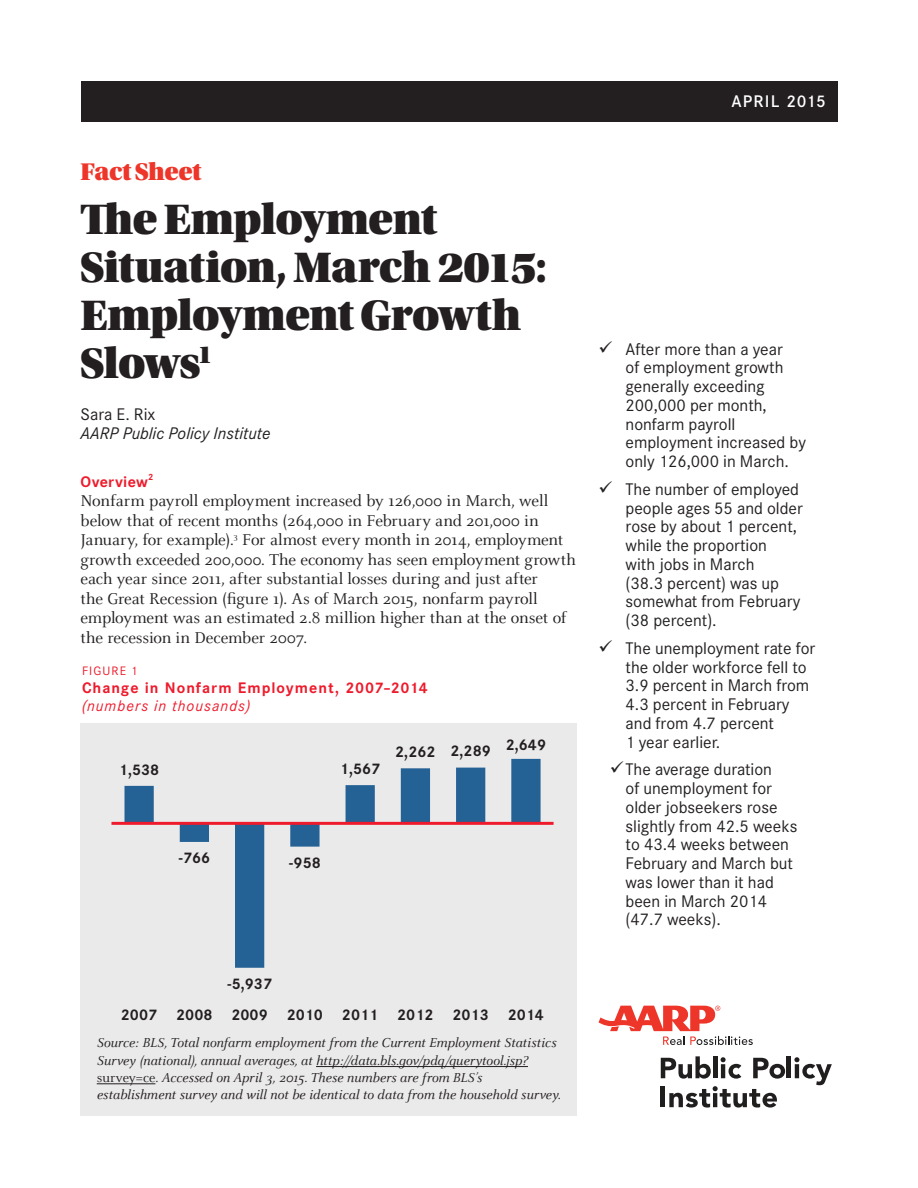
<style>
.page{position:relative;width:918px;height:1188px;background:#fff}
.page>*{position:absolute;margin:0;border:0;box-sizing:border-box;transform-origin:0 0}
.t1{font:45px/48px "Utopia Std Black Headline";letter-spacing:-.02em;color:#231f20}
.PaperType{font:25.5px "Utopia Std Black Headline";letter-spacing:-.015em;color:#ee3529}
.t2{font:17.25px/19.5px "Celeste Pro";letter-spacing:-.01em;color:#231f20}
.SummaryBoxBullet{font:16.5px/18.8px "Corporate S";color:#231f20}
.AuthorAffiliation{font:italic 16.5px "Corporate S";color:#231f20}
.t3{font:500 16.5px "Corporate S";letter-spacing:.065em;color:#fff}
.Author{font:16.5px "Corporate S";color:#231f20}
.t4{font:700 15px "Corporate S";color:#231f20}
.CaptionLine2{font:700 15px/18px "Corporate S";letter-spacing:.06em;color:#ee1b2c}
.CaptionLine2-2{font:700 15px "Corporate S";letter-spacing:.02em;color:#ee1b2c}
.TableSource{font:italic 14.25px/17.2px "Celeste Pro";letter-spacing:-.005em;color:#231f20}
.t5{font:12px "Corporate S";letter-spacing:.09em;color:#ee1b2c}
.s1{font-weight:400;font-style:italic}
.s2{font-style:normal}
</style>
<div class="page">
<svg style="left:661px;top:1056px;width:50px;height:23px"></svg>
<div style="left:713px;top:1056px;width:5px;height:22px;background:#211e1e"></div>
<svg style="left:721px;top:1057px;width:20px;height:22px"></svg>
<svg style="left:753px;top:1058px;width:32px;height:21px"></svg>
<hr style="left:787px;top:1056px;width:4px;height:22px;background:#211e1e">
<svg style="left:794px;top:1057px;width:38px;height:28px"></svg>
<hr style="left:661px;top:1087px;width:4px;height:20px;background:#211e1e">
<svg style="left:669px;top:1086px;width:108px;height:22px"></svg>
<svg style="left:599px;top:1006px;width:154px;height:39px"></svg>
<div style="left:81px;top:81px;width:756px;height:40px;background:#231f20"></div>
<div style="left:81px;top:723px;width:496px;height:392px;background:#ebeaea"></div>
<hr style="left:316px;top:1066px;width:212px;height:1px;background:#231f20">
<hr style="left:97px;top:1084px;width:58px;height:1px;background:#231f20">
<svg style="left:125px;top:759px;width:416px;height:209px"></svg>
<hr style="left:111px;top:822px;width:443px;height:3px;background:#ee1b2c">
<p class="PaperType" style="left:81px;top:158px;width:122px">Fact Sheet</p>
<h1 class="t1" style="left:81px;top:196px;width:468px">The Employment<br>Situation, March 2015:<br>Employment Growth<br>Slows<sup>1</sup></h1>
<p class="Author" style="left:81px;top:404px;width:76px">Sara E. Rix</p>
<p class="AuthorAffiliation" style="left:81px;top:424px;width:191px">AARP Public Policy Institute</p>
<h2 class="CaptionLine2-2" style="left:81px;top:472px;width:74px">Overview<sup>2</sup></h2>
<p class="t2" style="left:81px;top:491px;width:497px">Nonfarm payroll employment increased by 126,000 in March, well below that of recent months (264,000 in February and 201,000 in January, for example).<sup>3</sup> For almost every month in 2014, employment growth exceeded 200,000. The economy has seen employment growth each year since 2011, after substantial losses during and just after<br>the Great Recession (figure 1). As of March 2015, nonfarm payroll employment was an estimated 2.8 million higher than at the onset of the recession in December 2007.</p>
<p class="t5" style="left:82px;top:664px;width:57px">FIGURE 1</p>
<p class="CaptionLine2" style="left:82px;top:679px;width:347px">Change in Nonfarm Employment, 2007–2014 <span class="s1">(numbers in thousands)</span></p>
<p class="t4" style="left:119px;top:760px;width:42px">1,538</p>
<p class="t4" style="left:178px;top:849px;width:33px">-766</p>
<p class="t4" style="left:340px;top:760px;width:42px">1,567</p>
<p class="t4" style="left:395px;top:742px;width:152px">2,262 2,289 2,649</p>
<p class="t4" style="left:289px;top:853px;width:33px">-958</p>
<p class="t4" style="left:227px;top:975px;width:47px">-5,937</p>
<p class="t4" style="left:121px;top:1005px;width:38px">2007</p>
<p class="t4" style="left:176px;top:1005px;width:38px">2008</p>
<p class="t4" style="left:231px;top:1005px;width:38px">2009</p>
<p class="t4" style="left:287px;top:1005px;width:38px">2010</p>
<p class="t4" style="left:342px;top:1005px;width:38px">2011</p>
<p class="t4" style="left:397px;top:1005px;width:38px">2012</p>
<p class="t4" style="left:452px;top:1005px;width:38px">2013</p>
<p class="t4" style="left:508px;top:1005px;width:38px">2014</p>
<p class="TableSource" style="left:97px;top:1034px;width:466px">Source: BLS, Total nonfarm employment from the Current Employment Statistics Survey (national), annual averages, at http://data.bls.gov/pdq/querytool.jsp? <span class="s2">survey=ce</span>. Accessed on April 3, 2015. These numbers are from BLS’s establishment survey and will not be identical to data from the household survey.</p>
<p class="t3" style="left:732px;top:91px;width:96px">APRIL 2015</p>
<p class="SummaryBoxBullet" style="left:626px;top:340px;width:182px">After more than a year<br>of employment growth generally exceeding<br>200,000 per month, nonfarm payroll employment increased by only 126,000 in March.</p>
<p class="SummaryBoxBullet" style="left:626px;top:480px;width:179px">The number of employed people ages 55 and older rose by about 1 percent, while the proportion<br>with jobs in March<br>(38.3 percent) was up somewhat from February (38 percent).</p>
<p class="SummaryBoxBullet" style="left:626px;top:639px;width:191px">The unemployment rate for the older workforce fell to<br>3.9 percent in March from<br>4.3 percent in February and from 4.7 percent<br>1 year earlier.</p>
<p class="SummaryBoxBullet" style="left:626px;top:760px;width:173px">The average duration<br>of unemployment for older jobseekers rose slightly from 42.5 weeks to 43.4 weeks between<br>February and March but was lower than it had been in March 2014 (47.7 weeks).</p>
</div>
